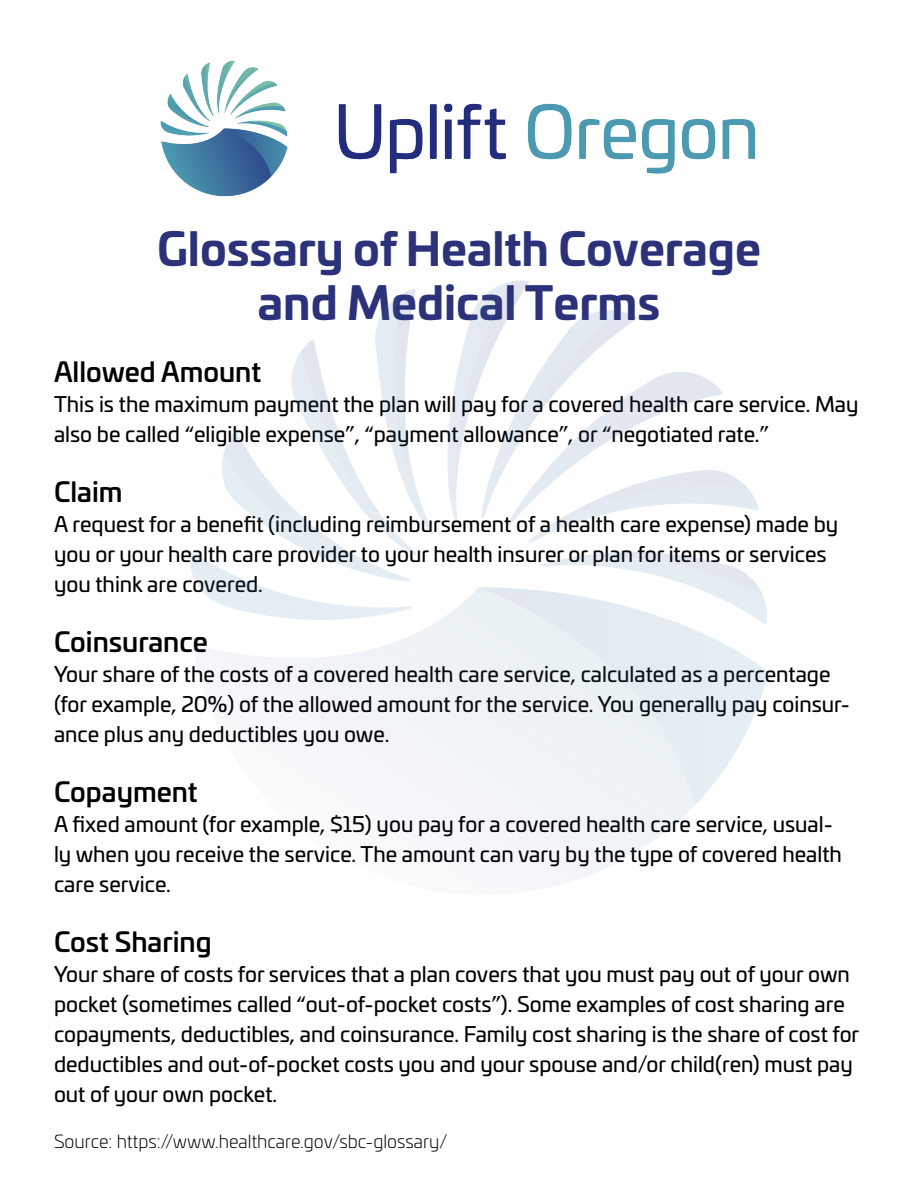
<style>
.page{position:relative;width:918px;height:1188px;background:#fff}
.page>*{position:absolute;margin:0;border:0;box-sizing:border-box;transform-origin:0 0}
.t1{font:700 45px/54px "Univia Pro";color:#2c327a;text-align:center}
.t2{font:500 27px "Univia Pro";color:#000}
.t3{font:21px/30px "Univia Pro";color:#000}
.t4{font:300 18px "Univia Pro";color:#000}
</style>
<div class="page">
<img style="left:160px;top:60px;width:596px;height:137px">
<img style="left:190px;top:280px;width:579px;height:606px">
<h1 class="t1" style="left:157px;top:219px;width:605px">Glossary of Health Coverage and Medical Terms</h1>
<p class="t2" style="left:54px;top:351px;width:209px">Allowed Amount</p>
<p class="t3" style="left:54px;top:388px;width:806px">This is the maximum payment the plan will pay for a covered health care service. May also be called “eligible expense”, “payment allowance”, or “negotiated rate.”</p>
<p class="t2" style="left:54px;top:471px;width:70px">Claim</p>
<p class="t3" style="left:54px;top:508px;width:786px">A request for a benefit (including reimbursement of a health care expense) made by you or your health care provider to your health insurer or plan for items or services you think are covered.</p>
<p class="t2" style="left:54px;top:621px;width:156px">Coinsurance</p>
<p class="t3" style="left:54px;top:658px;width:798px">Your share of the costs of a covered health care service, calculated as a percentage (for example, 20%) of the allowed amount for the service. You generally pay coinsur&shy;ance plus any deductibles you owe.</p>
<p class="t2" style="left:54px;top:771px;width:145px">Copayment</p>
<p class="t3" style="left:54px;top:808px;width:789px">A fixed amount (for example, $15) you pay for a covered health care service, usual&shy;ly when you receive the service. The amount can vary by the type of covered health care service.</p>
<p class="t2" style="left:54px;top:921px;width:159px">Cost Sharing</p>
<p class="t3" style="left:54px;top:958px;width:807px">Your share of costs for services that a plan covers that you must pay out of your own pocket (sometimes called “out-of-pocket costs”). Some examples of cost sharing are copayments, deductibles, and coinsurance. Family cost sharing is the share of cost for deductibles and out-of-pocket costs you and your spouse and/or child(ren) must pay out of your own pocket.</p>
<p class="t4" style="left:54px;top:1129px;width:395px">Source: https://www.healthcare.gov/sbc-glossary/</p>
</div>
